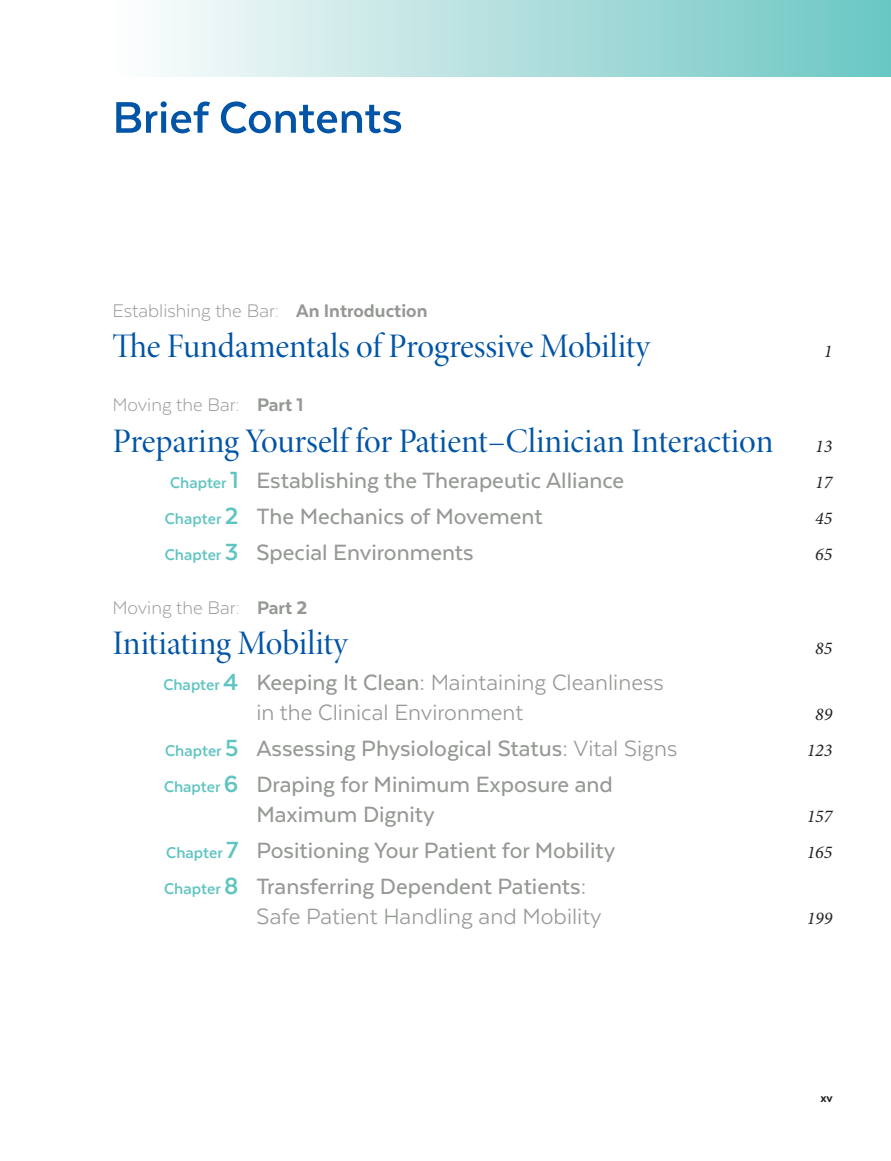
<style>
.page{position:relative;width:891px;height:1161px;background:#fff}
.page>*{position:absolute;margin:0;border:0;box-sizing:border-box;transform-origin:0 0}
.t1{font:700 51px "Texta";color:#0154a6}
.t2{font:34.5px "Minion Pro Disp";letter-spacing:-.005em;color:#0154a6}
.t3{font:500 25.5px/30px "Texta";color:#959994}
.t4{font:25.5px/30px "Texta";color:#959994}
.t5{font:300 21px "Texta";color:#959994}
.t6{font:italic 18px "Minion Pro";color:#231f20}
.t7{font:800 13.5px "Texta";color:#231f20}
.s1{font-weight:800}
.s2{font-family:"Minion Pro";font-style:italic;font-size:18px;color:#231f20}
.s3{font-weight:700;font-size:18px;color:#60c5c2}
.s4{font-weight:700;font-size:27px;color:#60c5c2}
.s5{font-weight:500}
.s6{font-weight:400}
</style>
<div class="page">
<div style="left:112px;top:0;width:779px;height:76px;background:linear-gradient(to right,#fefdfd,#6bc6c3)"></div>
<p class="t1" style="left:112px;top:91px;width:292px">Brief Contents</p>
<p class="t5" style="left:112px;top:300px;width:317px">Establishing the Bar: <span class="s1">An Introduction</span></p>
<p class="t2" style="left:112px;top:326px;width:539px">The Fundamentals of Progressive Mobility</p>
<p class="t6" style="left:824px;top:339px;width:10px">1</p>
<p class="t5" style="left:112px;top:394px;width:192px">Moving the Bar: <span class="s1">Part 1</span></p>
<p class="t2" style="left:112px;top:420px;width:722px">Preparing Yourself for Patient–Clinician Interaction <span class="s2">13</span></p>
<p class="t3" style="left:170px;top:465px;width:456px"><span class="s3">Chapter</span> <span class="s4">1</span> Establishing the Therapeutic Alliance</p>
<p class="t6" style="left:815px;top:470px;width:19px">17</p>
<p class="t3" style="left:165px;top:501px;width:379px"><span class="s3">Chapter</span> <span class="s4">2</span> The Mechanics of Movement</p>
<p class="t6" style="left:815px;top:506px;width:19px">45</p>
<p class="t3" style="left:165px;top:537px;width:310px"><span class="s3">Chapter</span> <span class="s4">3</span> Special Environments</p>
<p class="t6" style="left:815px;top:542px;width:19px">65</p>
<p class="t5" style="left:112px;top:597px;width:196px">Moving the Bar: <span class="s1">Part 2</span></p>
<p class="t2" style="left:112px;top:623px;width:237px">Initiating Mobility</p>
<p class="t6" style="left:815px;top:636px;width:19px">85</p>
<p class="t4" style="left:256px;top:668px;width:409px;text-indent:-93px"><span class="s3">Chapter</span> <span class="s4">4</span> <span class="s5">Keeping It Clean:</span> Maintaining Cleanliness in the Clinical Environment</p>
<p class="t6" style="left:815px;top:702px;width:19px">89</p>
<p class="t3" style="left:165px;top:734px;width:514px"><span class="s3">Chapter</span> <span class="s4">5</span> Assessing Physiological Status: <span class="s6">Vital Signs</span></p>
<p class="t6" style="left:807px;top:738px;width:27px">123</p>
<p class="t3" style="left:256px;top:770px;width:358px;text-indent:-92px"><span class="s3">Chapter</span> <span class="s4">6</span> Draping for Minimum Exposure and<br>Maximum Dignity</p>
<p class="t6" style="left:807px;top:804px;width:27px">157</p>
<p class="t3" style="left:166px;top:836px;width:451px"><span class="s3">Chapter</span> <span class="s4">7</span> Positioning Your Patient for Mobility</p>
<p class="t6" style="left:807px;top:840px;width:27px">165</p>
<p class="t3" style="left:256px;top:872px;width:347px;text-indent:-92px"><span class="s3">Chapter</span> <span class="s4">8</span> Transferring Dependent Patients:<br><span class="s6">Safe Patient Handling and Mobility</span></p>
<p class="t6" style="left:807px;top:906px;width:27px">199</p>
<p class="t7" style="left:820px;top:1091px;width:14px">xv</p>
</div>
